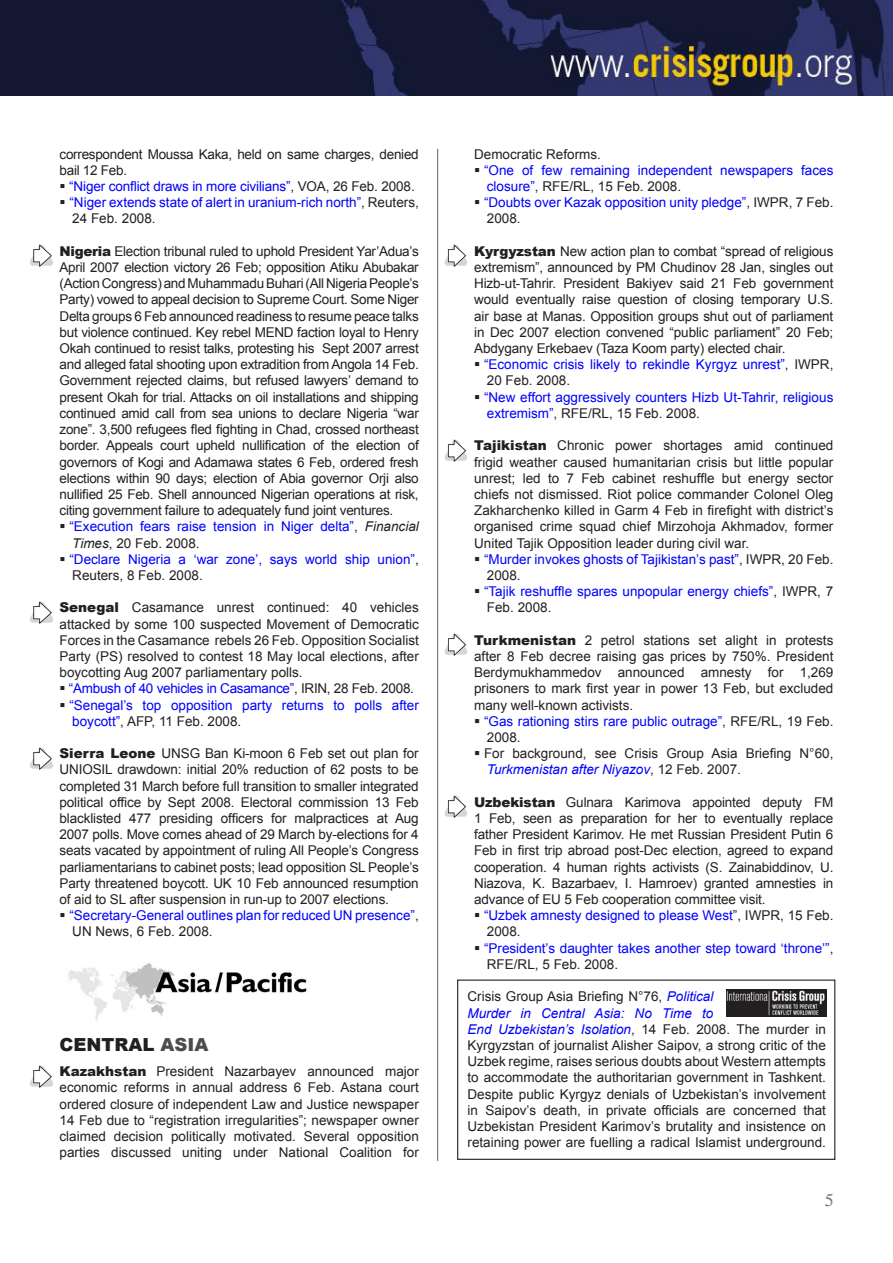
<style>
.page{position:relative;width:893px;height:1263px;background:#fff}
.page>*{position:absolute;margin:0;border:0;box-sizing:border-box;transform-origin:0 0}
.ICG_Region_a{font:900 18px "Arial";color:#231f20}
.t1{font:18px "Times";color:#757679}
.Country_body{font:13.5px/16.2px "Arial";color:#231f20;text-align:justify}
.Bullets_new{font:13.5px/16.2px "Arial";color:#00f}
.Bullets_new-2{font:13.5px/16.2px "Arial";color:#231f20}
.Country_body-2{font:13.5px/16.2px "Arial";letter-spacing:-.02em;color:#231f20}
.Bullets_new-3{font:13.5px "Arial";letter-spacing:-.02em;color:#00f}
.s1{color:#231f20}
.s2{font-weight:900}
.s3{font-style:italic;color:#231f20}
.s4{color:#4c4c4c}
.s5{font-style:italic;color:#00f}
</style>
<div class="page">
<img style="left:0;top:0;width:893px;height:96px">
<hr style="left:437px;top:149px;width:1px;height:1012px;background:#757679">
<img style="left:68px;top:962px;width:239px;height:59px">
<img style="left:30px;top:244px;width:23px;height:23px">
<img style="left:30px;top:601px;width:23px;height:23px">
<img style="left:30px;top:747px;width:23px;height:23px">
<img style="left:30px;top:1065px;width:23px;height:23px">
<img style="left:444px;top:244px;width:23px;height:23px">
<img style="left:444px;top:439px;width:23px;height:23px">
<img style="left:444px;top:633px;width:23px;height:23px">
<img style="left:444px;top:795px;width:23px;height:23px">
<div style="left:457px;top:979px;width:378px;height:181px;border:1px solid #231f20"></div>
<img style="left:726px;top:989px;width:100px;height:28px">
<p class="Country_body-2" style="left:60px;top:146px;width:361px">correspondent Moussa Kaka, held on same charges, denied bail 12 Feb.</p>
<p class="Bullets_new" style="left:69px;top:178px;width:347px">“Niger conflict draws in more civilians”<span class="s1">, VOA, 26 Feb. 2008.</span></p>
<p class="Bullets_new" style="left:69px;top:195px;width:351px">“Niger extends state of alert in uranium-rich north”<span class="s1">, Reuters,<br>24 Feb. 2008.</span></p>
<p class="Country_body" style="left:60px;top:243px;width:361px"><span class="s2">Nigeria</span> Election tribunal ruled to uphold President Yar’Adua’s April 2007 election victory 26 Feb; opposition Atiku Abubakar (Action Congress) and Muhammadu Buhari (All Nigeria People’s Party) vowed to appeal decision to Supreme Court. Some Niger Delta groups 6 Feb announced readiness to resume peace talks but violence continued. Key rebel MEND faction loyal to Henry Okah continued to resist talks, protesting his Sept 2007 arrest and alleged fatal shooting upon extradition from Angola 14 Feb.<br>Government rejected claims, but refused lawyers’ demand to present Okah for trial. Attacks on oil installations and shipping continued amid call from sea unions to declare Nigeria “war zone”. 3,500 refugees fled fighting in Chad, crossed northeast border. Appeals court upheld nullification of the election of governors of Kogi and Adamawa states 6 Feb, ordered fresh elections within 90 days; election of Abia governor Orji also nullified 25 Feb. Shell announced Nigerian operations at risk, citing government failure to adequately fund joint ventures.</p>
<p class="Bullets_new" style="left:69px;top:519px;width:351px">“Execution fears raise tension in Niger delta”<span class="s1">,</span> <span class="s3">Financial<br>Times</span><span class="s1">, 20 Feb. 2008.</span></p>
<p class="Bullets_new" style="left:69px;top:551px;width:351px">“Declare Nigeria a ‘war zone’, says world ship union”<span class="s1">,<br>Reuters, 8 Feb. 2008.</span></p>
<p class="Country_body" style="left:60px;top:600px;width:361px"><span class="s2">Senegal</span> Casamance unrest continued: 40 vehicles attacked by some 100 suspected Movement of Democratic Forces in the Casamance rebels 26 Feb. Opposition Socialist Party (PS) resolved to contest 18 May local elections, after boycotting Aug 2007 parliamentary polls.</p>
<p class="Bullets_new-3" style="left:69px;top:680px;width:347px">“Ambush of 40 vehicles in Casamance”<span class="s1">, IRIN, 28 Feb. 2008.</span></p>
<p class="Bullets_new" style="left:69px;top:697px;width:351px">“Senegal’s top opposition party returns to polls after boycott”<span class="s1">, AFP, 11 Feb. 2008.</span></p>
<p class="Country_body" style="left:60px;top:745px;width:361px"><span class="s2">Sierra Leone</span> UNSG Ban Ki-moon 6 Feb set out plan for UNIOSIL drawdown: initial 20% reduction of 62 posts to be completed 31 March before full transition to smaller integrated political office by Sept 2008. Electoral commission 13 Feb blacklisted 477 presiding officers for malpractices at Aug 2007 polls. Move comes ahead of 29 March by-elections for 4 seats vacated by appointment of ruling All People’s Congress parliamentarians to cabinet posts; lead opposition SL People’s Party threatened boycott. UK 10 Feb announced resumption of aid to SL after suspension in run-up to 2007 elections.</p>
<p class="Bullets_new" style="left:69px;top:907px;width:351px">“Secretary-General outlines plan for reduced UN presence”<span class="s1">,<br>UN News, 6 Feb. 2008.</span></p>
<p class="ICG_Region_a" style="left:60px;top:1031px;width:151px">CENTRAL <span class="s4">ASIA</span></p>
<p class="Country_body" style="left:60px;top:1063px;width:361px"><span class="s2">Kazakhstan</span> President Nazarbayev announced major economic reforms in annual address 6 Feb. Astana court ordered closure of independent Law and Justice newspaper 14 Feb due to “registration irregularities”; newspaper owner claimed decision politically motivated. Several opposition parties discussed uniting under National Coalition for</p>
<p class="Country_body" style="left:474px;top:146px;width:128px">Democratic Reforms.</p>
<p class="Bullets_new" style="left:484px;top:162px;width:351px">“One of few remaining independent newspapers faces closure”<span class="s1">, RFE/RL, 15 Feb. 2008.</span></p>
<p class="Bullets_new" style="left:484px;top:195px;width:351px">“Doubts over Kazak opposition unity pledge”<span class="s1">, IWPR, 7 Feb.<br>2008.</span></p>
<p class="Country_body" style="left:474px;top:243px;width:361px"><span class="s2">Kyrgyzstan</span> New action plan to combat “spread of religious extremism”, announced by PM Chudinov 28 Jan, singles out Hizb-ut-Tahrir. President Bakiyev said 21 Feb government would eventually raise question of closing temporary U.S. air base at Manas. Opposition groups shut out of parliament in Dec 2007 election convened “public parliament” 20 Feb; Abdygany Erkebaev (Taza Koom party) elected chair.</p>
<p class="Bullets_new" style="left:484px;top:357px;width:351px">“Economic crisis likely to rekindle Kyrgyz unrest”<span class="s1">, IWPR,<br>20 Feb. 2008.</span></p>
<p class="Bullets_new" style="left:484px;top:389px;width:351px">“New effort aggressively counters Hizb Ut-Tahrir, religious extremism”<span class="s1">, RFE/RL, 15 Feb. 2008.</span></p>
<p class="Country_body" style="left:474px;top:438px;width:361px"><span class="s2">Tajikistan</span> Chronic power shortages amid continued frigid weather caused humanitarian crisis but little popular unrest; led to 7 Feb cabinet reshuffle but energy sector chiefs not dismissed. Riot police commander Colonel Oleg Zakharchenko killed in Garm 4 Feb in firefight with district’s organised crime squad chief Mirzohoja Akhmadov, former United Tajik Opposition leader during civil war.</p>
<p class="Bullets_new" style="left:484px;top:551px;width:351px">“Murder invokes ghosts of Tajikistan’s past”<span class="s1">, IWPR, 20 Feb.<br>2008.</span></p>
<p class="Bullets_new" style="left:484px;top:583px;width:351px">“Tajik reshuffle spares unpopular energy chiefs”<span class="s1">, IWPR, 7<br>Feb. 2008.</span></p>
<p class="Country_body" style="left:474px;top:632px;width:361px"><span class="s2">Turkmenistan</span> 2 petrol stations set alight in protests after 8 Feb decree raising gas prices by 750%. President Berdymukhammedov announced amnesty for 1,269 prisoners to mark first year in power 13 Feb, but excluded many well-known activists.</p>
<p class="Bullets_new" style="left:484px;top:713px;width:351px">“Gas rationing stirs rare public outrage”<span class="s1">, RFE/RL, 19 Feb.<br>2008.</span></p>
<p class="Bullets_new-2" style="left:484px;top:745px;width:351px">For background, see Crisis Group Asia Briefing N°60,<br><span class="s5">Turkmenistan after Niyazov</span>, 12 Feb. 2007.</p>
<p class="Country_body" style="left:474px;top:794px;width:361px"><span class="s2">Uzbekistan</span> Gulnara Karimova appointed deputy FM 1 Feb, seen as preparation for her to eventually replace father President Karimov. He met Russian President Putin 6<br>Feb in first trip abroad post-Dec election, agreed to expand cooperation. 4 human rights activists (S. Zainabiddinov, U.<br>Niazova, K. Bazarbaev, I. Hamroev) granted amnesties in advance of EU 5 Feb cooperation committee visit.</p>
<p class="Bullets_new" style="left:484px;top:907px;width:351px">“Uzbek amnesty designed to please West<span class="s1">”, IWPR, 15 Feb.<br>2008.</span></p>
<p class="Bullets_new" style="left:484px;top:940px;width:351px">“President’s daughter takes another step toward ‘throne’”<span class="s1">,<br>RFE/RL, 5 Feb. 2008.</span></p>
<p class="Country_body" style="left:468px;top:989px;width:360px;text-align:left">Crisis Group Asia Briefing N°76, <span class="s5">Political<br>Murder in Central Asia: No Time to<br>End Uzbekistan’s Isolation</span>, 14 Feb. 2008. The murder in Kyrgyzstan of journalist Alisher Saipov, a strong critic of the Uzbek regime, raises serious doubts about Western attempts to accommodate the authoritarian government in Tashkent.<br>Despite public Kyrgyz denials of Uzbekistan’s involvement in Saipov’s death, in private officials are concerned that Uzbekistan President Karimov’s brutality and insistence on retaining power are fuelling a radical Islamist underground.</p>
<h1 class="t1" style="left:825px;top:1189px;width:10px">5</h1>
</div>
